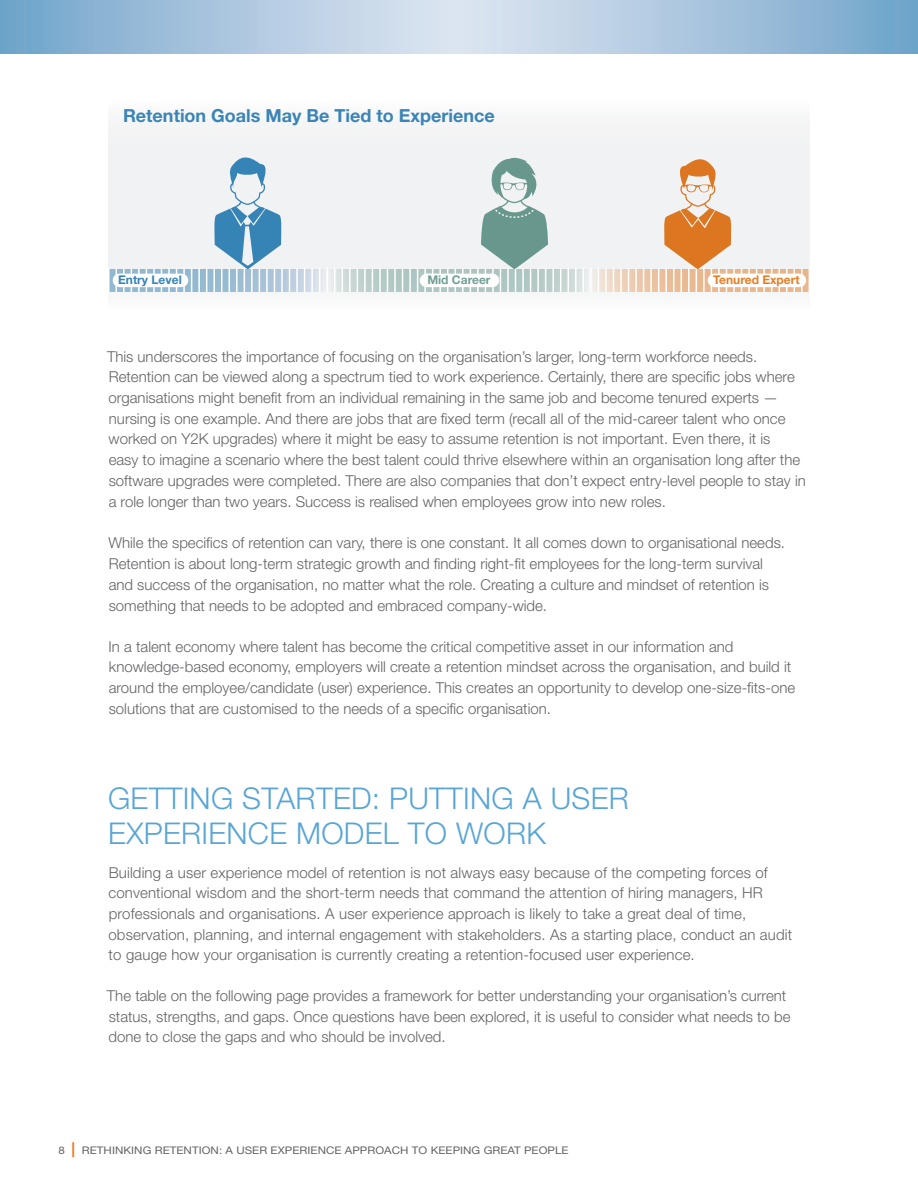
<style>
.page{position:relative;width:918px;height:1188px;background:#fff}
.page>*{position:absolute;margin:0;border:0;box-sizing:border-box;transform-origin:0 0}
.Level2BluHead{font:300 30px/34.5px "Helvetica Neue LT Std";letter-spacing:.01em;color:#58a5d5}
.Body_Text{font:700 18px "Helvetica Neue LT Std";color:#3a84b6}
.Body_Text-2{font:300 15px/20.7px "Helvetica Neue LT Std";color:#636366}
.Body_Text-3{font:700 12px "Helvetica Neue LT Std";color:#ea7d22}
.Body_Text-4{font:700 12px "Helvetica Neue LT Std";color:#3684b6}
.Body_Text-5{font:700 12px "Helvetica Neue LT Std";color:#70a095}
.t1{font:10.5px "Helvetica Neue LT Std";letter-spacing:.005em;color:#636366;scale:1.1 1}
.s1{font-weight:700;font-size:15px;color:#ea7d22}
</style>
<div class="page">
<div style="left:108px;top:99px;width:702px;height:211px;background:#f1f2f3"></div>
<svg style="left:108px;top:157px;width:702px;height:135px"></svg>
<svg style="left:0;top:0;width:918px;height:54px;background:#a9c5de"></svg>
<p class="Body_Text" style="left:123px;top:105px;width:373px">Retention Goals May Be Tied to Experience</p>
<p class="Body_Text-4" style="left:118px;top:273px;width:65px">Entry Level</p>
<p class="Body_Text-5" style="left:427px;top:273px;width:65px">Mid Career</p>
<p class="Body_Text-3" style="left:713px;top:273px;width:88px">Tenured Expert</p>
<p class="Body_Text-2" style="left:107px;top:346px;width:700px">This underscores the importance of focusing on the organisation’s larger, long-term workforce needs.<br>Retention can be viewed along a spectrum tied to work experience. Certainly, there are specific jobs where organisations might benefit from an individual remaining in the same job and become tenured experts — nursing is one example. And there are jobs that are fixed term (recall all of the mid-career talent who once worked on Y2K upgrades) where it might be easy to assume retention is not important. Even there, it is<br>easy to imagine a scenario where the best talent could thrive elsewhere within an organisation long after the software upgrades were completed. There are also companies that don’t expect entry-level people to stay in a role longer than two years. Success is realised when employees grow into new roles.</p>
<p class="Body_Text-2" style="left:109px;top:532px;width:678px">While the specifics of retention can vary, there is one constant. It all comes down to organisational needs.<br>Retention is about long-term strategic growth and finding right-fit employees for the long-term survival and success of the organisation, no matter what the role. Creating a culture and mindset of retention is something that needs to be adopted and embraced company-wide.</p>
<p class="Body_Text-2" style="left:109px;top:636px;width:688px">In a talent economy where talent has become the critical competitive asset in our information and knowledge-based economy, employers will create a retention mindset across the organisation, and build it around the employee/candidate (user) experience. This creates an opportunity to develop one-size-fits-one solutions that are customised to the needs of a specific organisation.</p>
<p class="Level2BluHead" style="left:108px;top:781px;width:522px">GETTING STARTED: PUTTING A USER<br>EXPERIENCE MODEL TO WORK</p>
<p class="Body_Text-2" style="left:108px;top:862px;width:685px">Building a user experience model of retention is not always easy because of the competing forces of conventional wisdom and the short-term needs that command the attention of hiring managers, HR professionals and organisations. A user experience approach is likely to take a great deal of time, observation, planning, and internal engagement with stakeholders. As a starting place, conduct an audit to gauge how your organisation is currently creating a retention-focused user experience.</p>
<p class="Body_Text-2" style="left:107px;top:985px;width:685px">The table on the following page provides a framework for better understanding your organisation’s current status, strengths, and gaps. Once questions have been explored, it is useful to consider what needs to be done to close the gaps and who should be involved.</p>
<p class="t1" style="left:59px;top:1144px;width:465px">8 <span class="s1">|</span> RETHINKING RETENTION: A USER EXPERIENCE APPROACH TO KEEPING GREAT PEOPLE</p>
</div>
